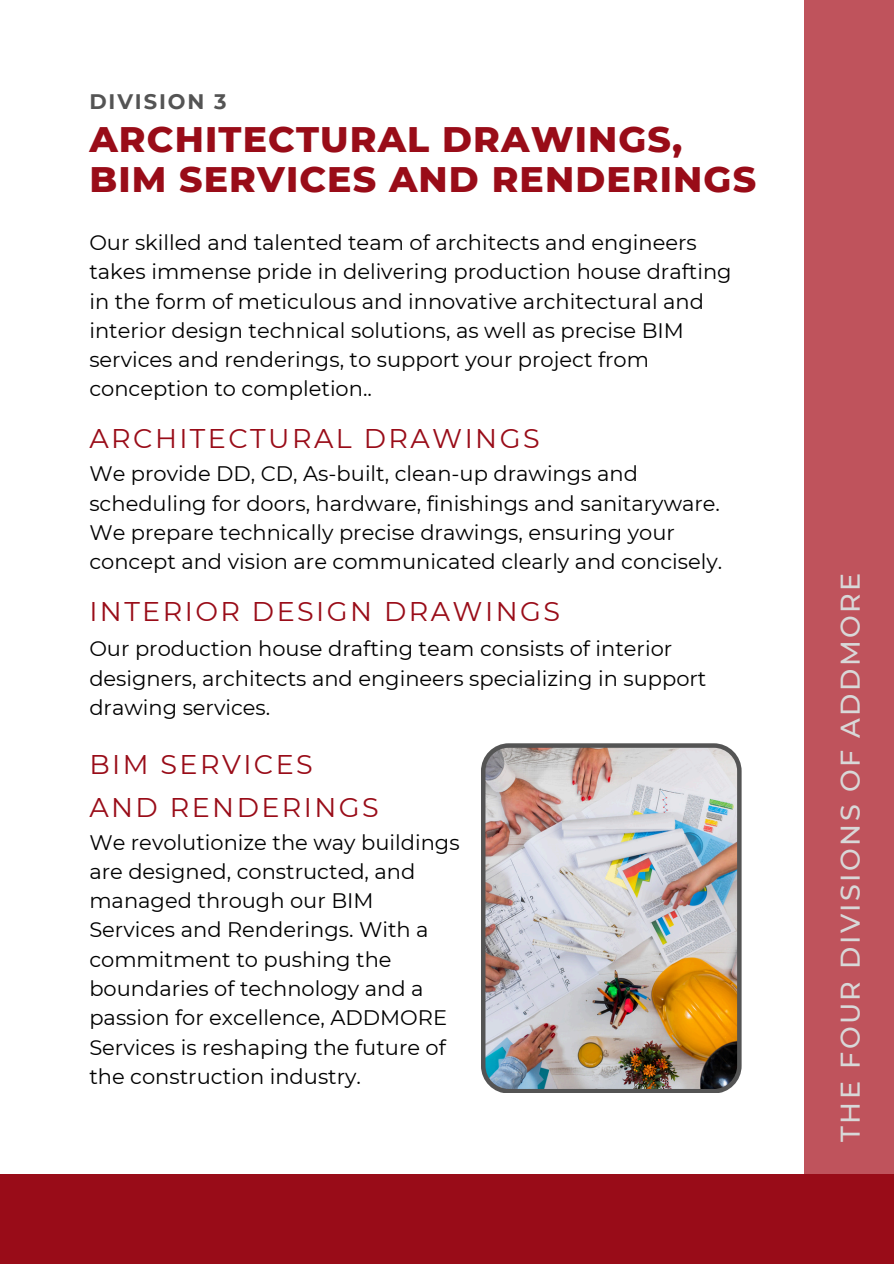
<style>
.page{position:relative;width:894px;height:1264px;background:#fff}
.page>*{position:absolute;margin:0;border:0;box-sizing:border-box;transform-origin:0 0}
.t1{font:800 36.15px/39.3px "Montserrat";letter-spacing:.03em;color:#990c18}
.t2{font:27px/42.8px "Montserrat";letter-spacing:.09em;color:#990c18}
.t3{font:500 27px "Montserrat";letter-spacing:.09em;color:#d8d8d8}
.t4{font:21px/29.2px "Montserrat";color:#000}
.t5{font:700 21px "Montserrat";letter-spacing:.09em;color:#545454}
</style>
<div class="page">
<div style="left:804px;top:0;width:89px;height:1231px;background:#bf535c"></div>
<div style="left:0;top:1174px;width:893px;height:89px;background:#990c18"></div>
<img style="left:481px;top:743px;width:260px;height:350px">
<p class="t5" style="left:89px;top:88px;width:139px">DIVISION 3</p>
<h4 class="t1" style="left:89px;top:120px;width:668px">ARCHITECTURAL DRAWINGS,<br>BIM SERVICES AND RENDERINGS</h4>
<h1 class="t4" style="left:89px;top:228px;width:643px">Our skilled and talented team of architects and engineers takes immense pride in delivering production house drafting in the form of meticulous and innovative architectural and interior design technical solutions, as well as precise BIM services and renderings, to support your project from conception to completion..</h1>
<h3 class="t2" style="left:89px;top:417px;width:451px">ARCHITECTURAL DRAWINGS</h3>
<p class="t4" style="left:89px;top:459px;width:632px">We provide DD, CD, As-built, clean-up drawings and scheduling for doors, hardware, finishings and sanitaryware.</p>
<p class="t4" style="left:89px;top:517px;width:634px">We prepare technically precise drawings, ensuring your concept and vision are communicated clearly and concisely.</p>
<h3 class="t2" style="left:89px;top:590px;width:472px">INTERIOR DESIGN DRAWINGS</h3>
<p class="t4" style="left:89px;top:634px;width:618px">Our production house drafting team consists of interior designers, architects and engineers specializing in support drawing services.</p>
<p class="t2" style="left:89px;top:742px;width:291px">BIM SERVICES<br>AND RENDERINGS</p>
<h3 class="t4" style="left:89px;top:827px;width:371px">We revolutionize the way buildings are designed, constructed, and managed through our BIM<br>Services and Renderings. With a commitment to pushing the boundaries of technology and a passion for excellence, ADDMORE<br>Services is reshaping the future of the construction industry.</h3>
<h2 class="t3" style="left:833px;top:1141px;width:570px;rotate:-90deg">THE FOUR DIVISIONS OF ADDMORE</h2>
</div>
